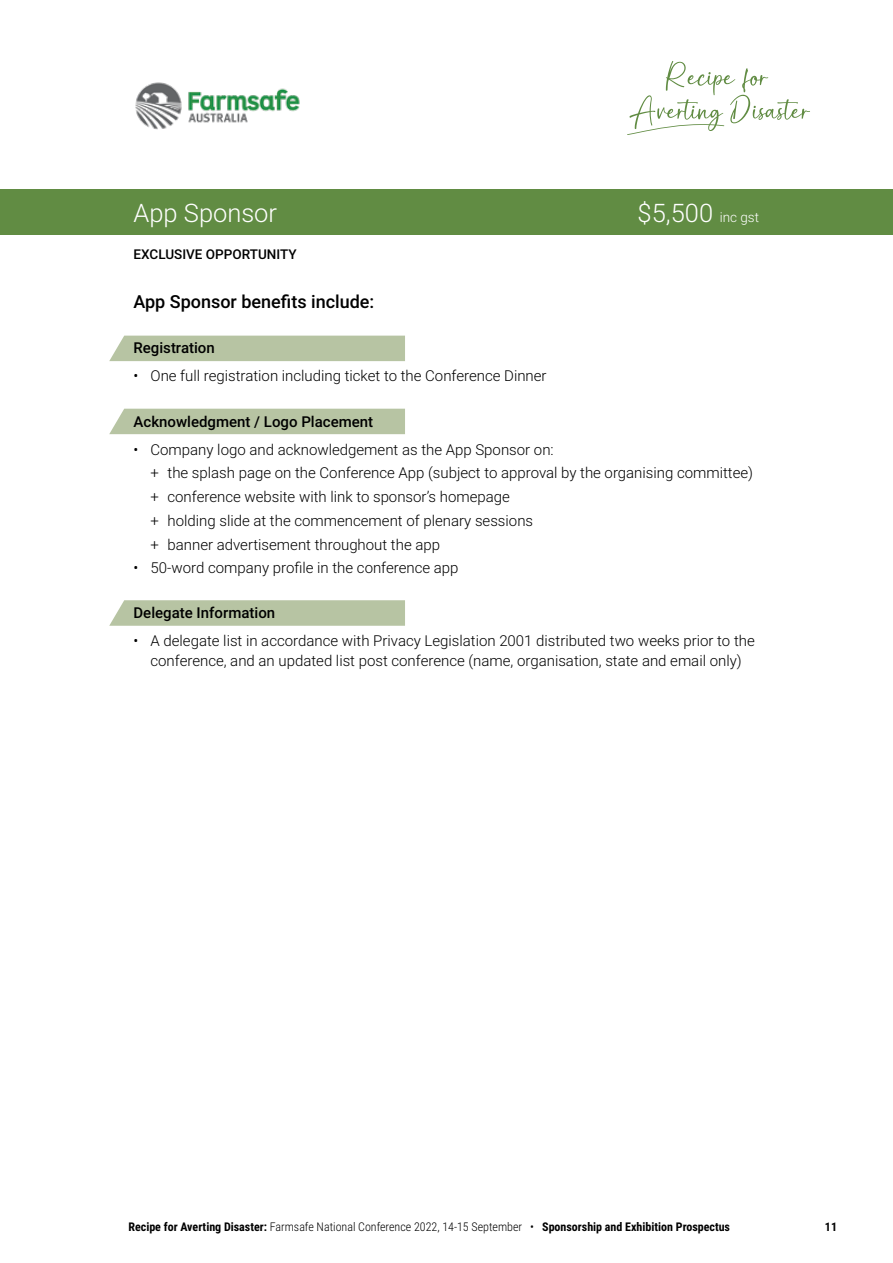
<style>
.page{position:relative;width:893px;height:1263px;background:#fff}
.page>*{position:absolute;margin:0;border:0;box-sizing:border-box;transform-origin:0 0}
.t1{font:300 25.5px "Roboto";color:#fff}
.t2{font:500 18px "Roboto";color:#000}
.t3{font:300 15px/23.7px "Roboto";color:#000}
.t4{font:500 15px "Roboto";color:#000}
.t5{font:500 13.5px "Roboto";color:#000}
.t6{font:700 12px "Roboto Condensed";color:#000}
.s1{font-size:13.5px}
.s2{font-weight:300}
</style>
<div class="page">
<div style="left:0;top:189px;width:893px;height:45px;background:#618c43"></div>
<div style="left:109px;top:336px;width:296px;height:25px;background:#b7c4a3"></div>
<div style="left:109px;top:409px;width:296px;height:25px;background:#b7c4a3"></div>
<svg style="left:109px;top:600px;width:296px;height:26px;background:#bac6a7"></svg>
<svg style="left:627px;top:61px;width:183px;height:74px"></svg>
<img style="left:135px;top:82px;width:165px;height:48px">
<h1 class="t1" style="left:134px;top:195px;width:145px">App Sponsor</h1>
<h1 class="t1" style="left:638px;top:195px;width:123px">$5,500 <span class="s1">inc gst</span></h1>
<p class="t5" style="left:133px;top:245px;width:165px">EXCLUSIVE OPPORTUNITY</p>
<p class="t2" style="left:134px;top:289px;width:242px">App Sponsor benefits include:</p>
<p class="t4" style="left:134px;top:338px;width:83px">Registration</p>
<p class="t3" style="left:134px;top:364px;width:415px">• One full registration including ticket to the Conference Dinner</p>
<p class="t4" style="left:134px;top:411px;width:241px">Acknowledgment / Logo Placement</p>
<p class="t3" style="left:151px;top:437px;width:604px;text-indent:-17px">• Company logo and acknowledgement as the App Sponsor on:<br>+ the splash page on the Conference App (subject to approval by the organising committee) + conference website with link to sponsor’s homepage<br>+ holding slide at the commencement of plenary sessions<br>+ banner advertisement throughout the app</p>
<p class="t3" style="left:134px;top:555px;width:327px">• 50-word company profile in the conference app</p>
<p class="t4" style="left:134px;top:602px;width:143px">Delegate Information</p>
<p class="t3" style="left:134px;top:631px;width:623px;line-height:19.5px;text-align:center">• A delegate list in accordance with Privacy Legislation 2001 distributed two weeks prior to the conference, and an updated list post conference (name, organisation, state and email only)</p>
<p class="t6" style="left:128px;top:1218px;width:603px">Recipe for Averting Disaster: <span class="s2">Farmsafe National Conference 2022, 14-15 September •</span> Sponsorship and Exhibition Prospectus</p>
<p class="t6" style="left:825px;top:1218px;width:14px">11</p>
</div>
